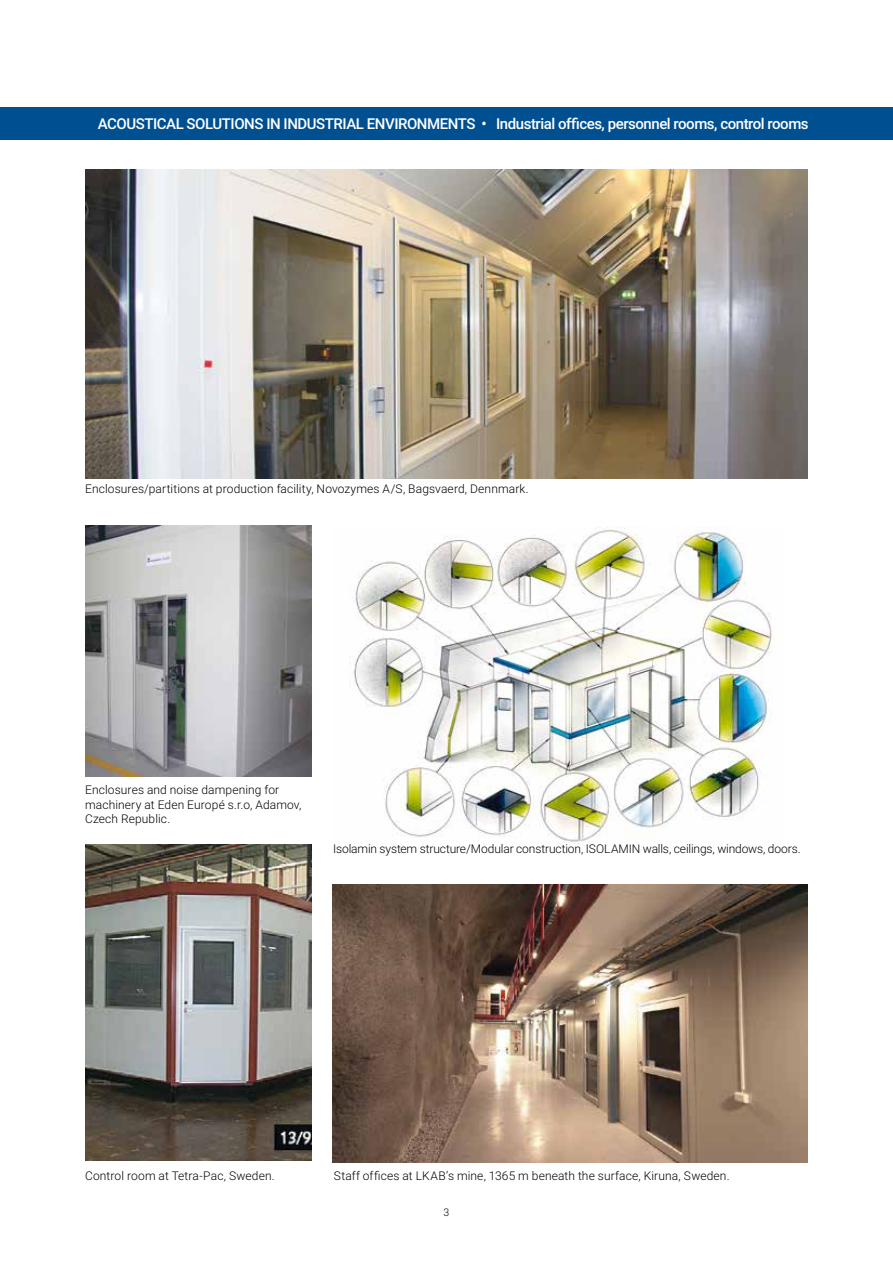
<style>
.page{position:relative;width:893px;height:1263px;background:#fff}
.page>*{position:absolute;margin:0;border:0;box-sizing:border-box;transform-origin:0 0}
.t1{font:500 15px "Roboto";letter-spacing:-.03em;color:#fff}
.t2{font:300 12px/14.4px "Roboto";letter-spacing:.01em;color:#000}
.t3{font:300 12px "Roboto";letter-spacing:-.01em;color:#000}
.t4{font:300 10.5px "Roboto";color:#000}
</style>
<div class="page">
<img style="left:353px;top:526px;width:422px;height:318px">
<img style="left:85px;top:844px;width:227px;height:317px">
<img style="left:333px;top:884px;width:475px;height:278px">
<img style="left:85px;top:526px;width:227px;height:250px">
<img style="left:85px;top:170px;width:723px;height:309px">
<div style="left:0;top:107px;width:893px;height:33px;background:#005091"></div>
<p class="t1" style="left:98px;top:113px;width:712px">ACOUSTICAL SOLUTIONS IN INDUSTRIAL ENVIRONMENTS • Industrial offices, personnel rooms, control rooms</p>
<p class="t2" style="left:85px;top:481px;width:445px">Enclosures/partitions at production facility, Novozymes A/S, Bagsvaerd, Dennmark.</p>
<p class="t2" style="left:85px;top:782px;width:218px">Enclosures and noise dampening for machinery at Eden Europé s.r.o, Adamov,<br>Czech Republic.</p>
<p class="t3" style="left:333px;top:840px;width:469px">Isolamin system structure/Modular construction, ISOLAMIN walls, ceilings, windows, doors.</p>
<p class="t2" style="left:85px;top:1168px;width:191px">Control room at Tetra-Pac, Sweden.</p>
<p class="t2" style="left:334px;top:1168px;width:397px">Staff offices at LKAB’s mine, 1365 m beneath the surface, Kiruna, Sweden.</p>
<p class="t4" style="left:444px;top:1205px;width:7px">3</p>
</div>
